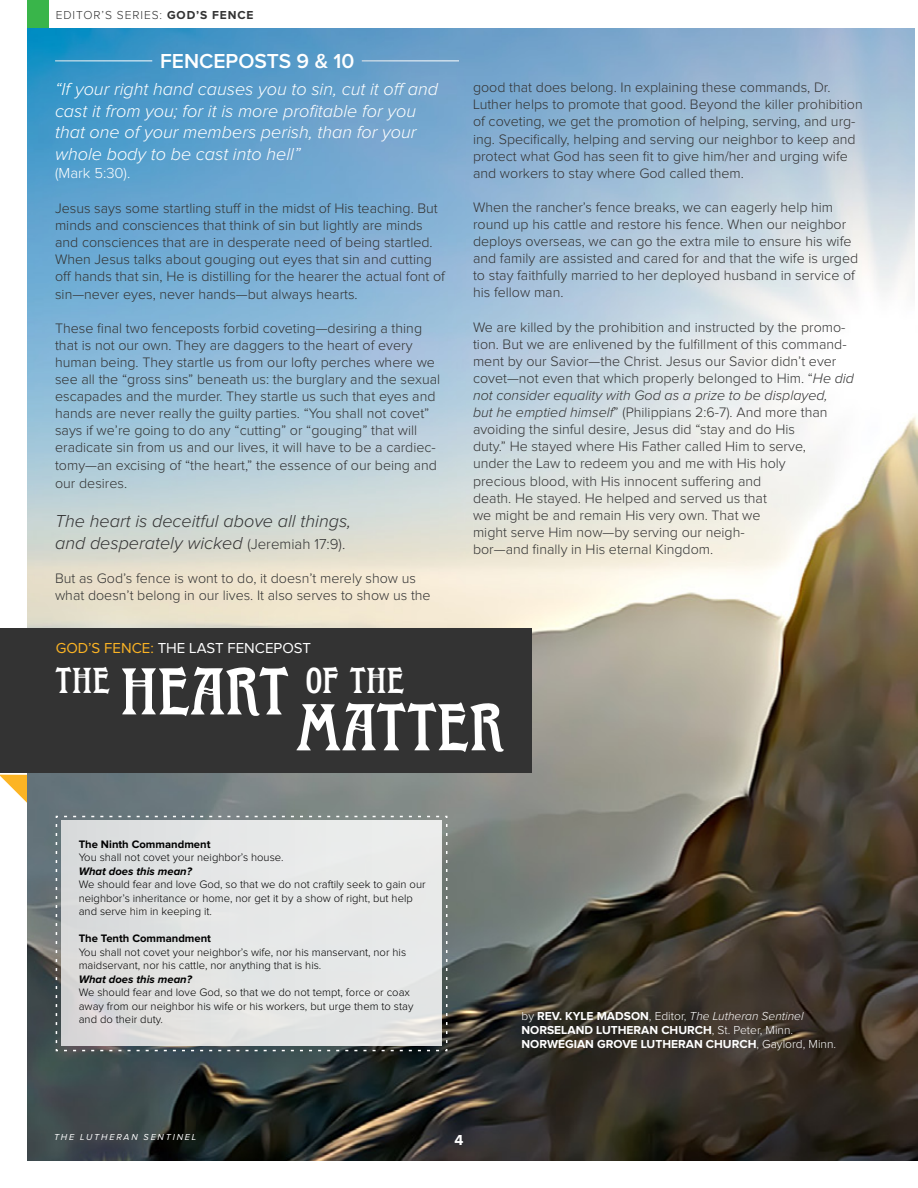
<style>
.page{position:relative;width:918px;height:1188px;background:#fff}
.page>*{position:absolute;margin:0;border:0;box-sizing:border-box;transform-origin:0 0}
.t1{font:66px "WTR Roycroft";letter-spacing:-.01em;color:#fff}
.t2{font:36px "WTR Roycroft";color:#fff}
.t3{font:600 21px "Proxima Nova";color:#fff}
.t4{font:italic 300 18px/21.6px "Proxima Nova";color:#fff}
.t5{font:italic 300 18px/21.6px "Proxima Nova";color:#333}
.t6{font:15px "Proxima Nova";color:#fff}
.t7{font:300 15px "Proxima Nova";color:#fff}
.t8{font:700 15px "Proxima Nova";color:#fff}
.t9{font:300 14.25px/17.1px "Proxima Nova";color:#333}
.t10{font:700 12px/14.4px "Proxima Nova";color:#fff}
.t11{font:300 12px "Proxima Nova";letter-spacing:.075em;color:#333}
.t12{font:300 11.25px/13.5px "Proxima Nova";color:#000}
.t13{font:700 11.25px "Proxima Nova";color:#000}
.t14{font:italic 700 11.25px "Proxima Nova";color:#000}
.t15{font:italic 9px "Proxima Nova";letter-spacing:.2em;color:#fff}
.s1{font-weight:700}
.s2{font-style:normal;font-size:15px}
.s3{color:#fcb424}
.s4{font-style:italic}
.s5{font-size:66px}
.s6{font-weight:300}
.s7{font-weight:300;font-style:italic}
</style>
<div class="page">
<svg style="left:0;top:775px;width:27px;height:28px"></svg>
<img style="left:27px;top:28px;width:891px;height:1133px">
<div style="left:27px;top:0;width:21px;height:28px;background:#39b54a"></div>
<svg style="left:55px;top:815px;width:393px;height:237px;background:#767e7e"></svg>
<div style="left:0;top:628px;width:531px;height:145px;background:#333"></div>
<hr style="left:55px;top:61px;width:97px;height:1px;background:#fff">
<hr style="left:362px;top:61px;width:97px;height:1px;background:#fff">
<svg style="left:915px;top:28px;width:3px;height:295px"></svg>
<div style="left:62px;top:821px;width:380px;height:224px;background:#e4e6e5"></div>
<p class="t11" style="left:56px;top:10px;width:199px">EDITOR’S SERIES: <span class="s1">GOD’S FENCE</span></p>
<h3 class="t3" style="left:160px;top:51px;width:196px">FENCEPOSTS 9 &amp; 10</h3>
<p class="t4" style="left:55px;top:79px;width:385px">“If your right hand causes you to sin, cut it off and cast it from you; for it is more profitable for you that one of your members perish, than for your whole body to be cast into hell”</p>
<p class="t7" style="left:55px;top:166px;width:77px">(Mark 5:30).</p>
<p class="t9" style="left:55px;top:200px;width:391px">Jesus says some startling stuff in the midst of His teaching. But minds and consciences that think of sin but lightly are minds and consciences that are in desperate need of being startled.<br>When Jesus talks about gouging out eyes that sin and cutting off hands that sin, He is distilling for the hearer the actual font of sin—never eyes, never hands—but always hearts.</p>
<p class="t9" style="left:55px;top:320px;width:387px">These final two fenceposts forbid coveting—desiring a thing that is not our own. They are daggers to the heart of every human being. They startle us from our lofty perches where we see all the “gross sins” beneath us: the burglary and the sexual escapades and the murder. They startle us such that eyes and hands are never really the guilty parties. “You shall not covet” says if we’re going to do any “cutting” or “gouging” that will eradicate sin from us and our lives, it will have to be a cardiec&shy;tomy—an excising of “the heart,” the essence of our being and our desires.</p>
<p class="t5" style="left:55px;top:511px;width:298px">The heart is deceitful above all things, and desperately wicked <span class="s2">(Jeremiah 17:9).</span></p>
<p class="t9" style="left:55px;top:570px;width:377px">But as God’s fence is wont to do, it doesn’t merely show us what doesn’t belong in our lives. It also serves to show us the</p>
<p class="t6" style="left:56px;top:641px;width:257px"><span class="s3">GOD’S FENCE:</span> THE LAST FENCEPOST</p>
<p class="t9" style="left:473px;top:80px;width:391px">good that does belong. In explaining these commands, Dr.<br>Luther helps to promote that good. Beyond the killer prohibition of coveting, we get the promotion of helping, serving, and urg&shy;ing. Specifically, helping and serving our neighbor to keep and protect what God has seen fit to give him/her and urging wife and workers to stay where God called them.</p>
<p class="t9" style="left:473px;top:199px;width:387px">When the rancher’s fence breaks, we can eagerly help him round up his cattle and restore his fence. When our neighbor deploys overseas, we can go the extra mile to ensure his wife and family are assisted and cared for and that the wife is urged to stay faithfully married to her deployed husband in service of his fellow man.</p>
<p class="t9" style="left:473px;top:319px;width:383px">We are killed by the prohibition and instructed by the promo&shy;tion. But we are enlivened by the fulfillment of this command&shy;ment by our Savior—the Christ. Jesus our Savior didn’t ever covet—not even that which properly belonged to Him. “<span class="s4">He did not consider equality with God as a prize to be displayed,<br>but he emptied himself</span>” (Philippians 2:6-7). And more than avoiding the sinful desire, Jesus did “stay and do His<br>duty.” He stayed where His Father called Him to serve,<br>under the Law to redeem you and me with His holy<br>precious blood, with His innocent suffering and<br>death. He stayed. He helped and served us that<br>we might be and remain His very own. That we<br>might serve Him now—by serving our neigh-<br>bor—and finally in His eternal Kingdom.</p>
<h2 class="t2" style="left:55px;top:667px;width:351px">THE <span class="s5">HEART</span> OF THE</h2>
<h1 class="t1" style="left:295px;top:702px;width:212px">MATTER</h1>
<p class="t13" style="left:79px;top:839px;width:133px">The Ninth Commandment</p>
<p class="t12" style="left:79px;top:851px;width:206px">You shall not covet your neighbor’s house.</p>
<p class="t14" style="left:79px;top:866px;width:115px">What does this mean?</p>
<p class="t12" style="left:79px;top:878px;width:348px">We should fear and love God, so that we do not craftily seek to gain our neighbor’s inheritance or home, nor get it by a show of right, but help and serve him in keeping it.</p>
<p class="t13" style="left:79px;top:934px;width:134px">The Tenth Commandment</p>
<p class="t12" style="left:79px;top:946px;width:329px">You shall not covet your neighbor’s wife, nor his manservant, nor his maidservant, nor his cattle, nor anything that is his.</p>
<p class="t14" style="left:79px;top:974px;width:115px">What does this mean?</p>
<p class="t12" style="left:79px;top:986px;width:336px">We should fear and love God, so that we do not tempt, force or coax away from our neighbor his wife or his workers, but urge them to stay and do their duty.</p>
<p class="t15" style="left:54px;top:1133px;width:144px">THE LUTHERAN SENTINEL</p>
<p class="t8" style="left:455px;top:1133px;width:10px">4</p>
<p class="t10" style="left:521px;top:1009px;width:316px"><span class="s6">by</span> REV. KYLE MADSON<span class="s6">, Editor,</span> <span class="s7">The Lutheran Sentinel<br></span>NORSELAND LUTHERAN CHURCH<span class="s6">, St. Peter, Minn.<br></span>NORWEGIAN GROVE LUTHERAN CHURCH<span class="s6">, Gaylord, Minn.</span></p>
</div>
